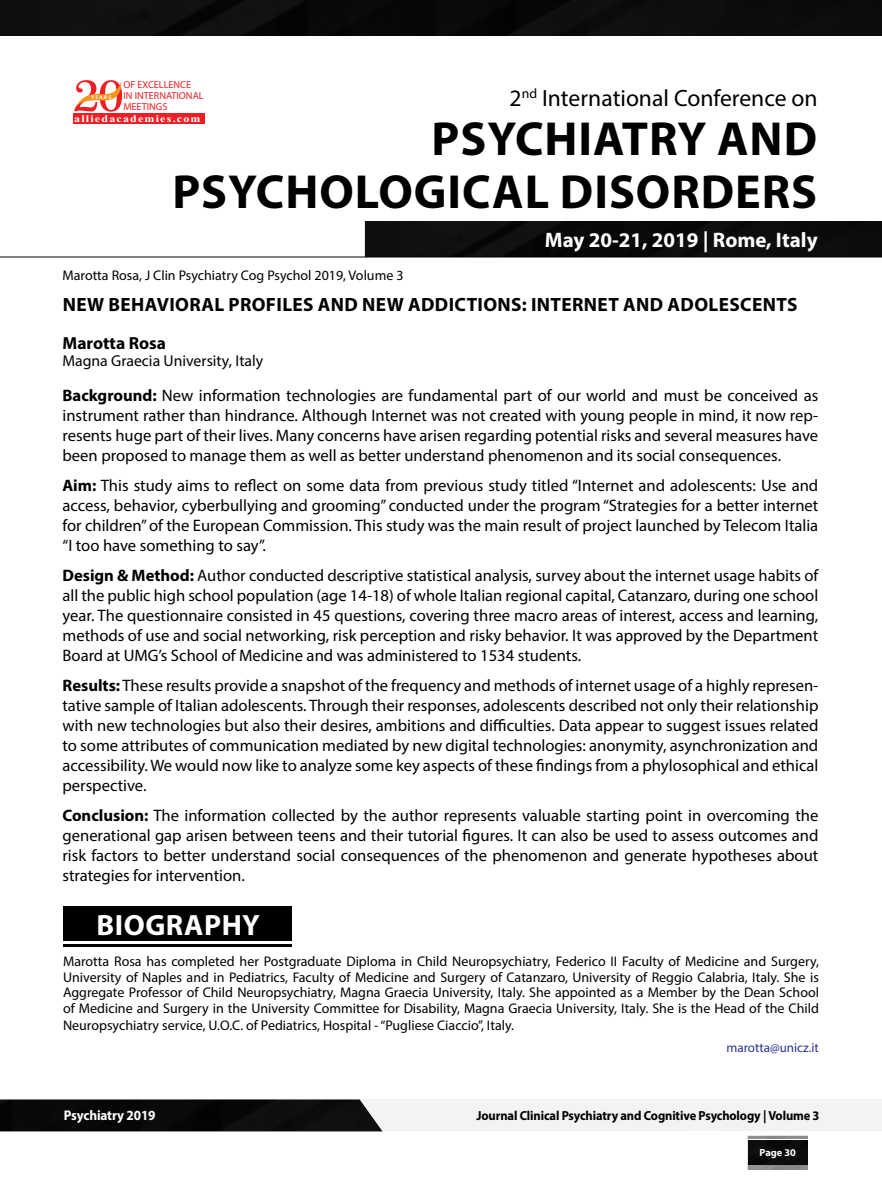
<style>
.page{position:relative;width:882px;height:1197px;background:#fff}
.page>*{position:absolute;margin:0;border:0;box-sizing:border-box;transform-origin:0 0}
.t1{font:700 47.95px/52.9px "Myriad Pro";letter-spacing:.02em;color:#000;text-align:right}
.t2{font:700 29.4px "Myriad Pro";letter-spacing:.02em;color:#fff}
.t3{font:23.62px "Myriad Pro";color:#000}
.t4{font:700 21px "Myriad Pro";color:#fff}
.t5{font:700 19.25px "Myriad Pro";letter-spacing:.02em;color:#000}
.t6{font:700 17.5px "Myriad Pro";color:#000}
.t7{font:16.62px/19.9px "Myriad Pro";color:#000;text-align:justify}
.t8{font:15.75px "Myriad Pro";color:#000}
.t9{font:14px/15.4px "Myriad Pro";color:#000;text-align:justify}
.t10{font:700 14px "Myriad Pro";letter-spacing:-.01em;color:#fff;scale:.95 1}
.t11{font:700 13.12px "Myriad Pro";letter-spacing:-.01em;color:#000;scale:.95 1}
.t12{font:13.12px "Myriad Pro";color:#2e3092}
.t13{font:700 10.33px "Myriad Pro";color:#fff}
.t14{font:10.15px/10.8px "Myriad Pro";color:#ed1f24}
.t15{font:700 10.15px "Times New Roman";letter-spacing:.1em;color:#fff;scale:1.18 1}
.t16{font:5.25px "Oregon LDO Black";letter-spacing:.24em;color:#fff;scale:1.06 1}
.s1{font-weight:700}
</style>
<div class="page">
<img style="left:748px;top:1140px;width:60px;height:24px">
<hr style="left:748px;top:1136px;width:60px;height:3px;background:#000">
<div style="left:365px;top:222px;width:517px;height:35px;background:#0c0c0c"></div>
<hr style="left:0;top:257px;width:882px;height:1px;background:#000">
<div style="left:0;top:0;width:882px;height:35px;background:#0c0c0c"></div>
<div style="left:0;top:1100px;width:382px;height:31px;background:#090909"></div>
<div style="left:73px;top:113px;width:132px;height:11px;background:#ed1f24"></div>
<svg style="left:74px;top:80px;width:49px;height:32px"></svg>
<div style="left:63px;top:906px;width:228px;height:35px;background:#000"></div>
<hr style="left:63px;top:944px;width:228px;height:3px;background:#000">
<p class="t14" style="left:123px;top:79px;width:82px">OF EXCELLENCE<br>IN INTERNATIONAL<br>MEETINGS</p>
<p class="t15" style="left:74px;top:111px;width:109px">alliedacademies.com</p>
<h3 class="t3" style="left:510px;top:83px;width:310px">2<sup>nd</sup> International Conference on</h3>
<p class="t16" style="left:91px;top:94px;width:21px">YEARS</p>
<h1 class="t1" style="left:172px;top:111px;width:646px">PSYCHIATRY AND<br>PSYCHOLOGICAL DISORDERS</h1>
<p class="t9" style="left:62px;top:267px;width:343px">Marotta Rosa, J Clin Psychiatry Cog Psychol 2019, Volume 3</p>
<p class="t4" style="left:545px;top:226px;width:274px">May 20-21, 2019 | Rome, Italy</p>
<p class="t5" style="left:63px;top:292px;width:736px">NEW BEHAVIORAL PROFILES AND NEW ADDICTIONS: INTERNET AND ADOLESCENTS</p>
<p class="t6" style="left:62px;top:331px;width:105px">Marotta Rosa</p>
<p class="t8" style="left:62px;top:351px;width:202px">Magna Graecia University, Italy</p>
<p class="t7" style="left:62px;top:385px;width:757px"><span class="s1">Background:</span> New information technologies are fundamental part of our world and must be conceived as instrument rather than hindrance. Although Internet was not created with young people in mind, it now rep&shy;resents huge part of their lives. Many concerns have arisen regarding potential risks and several measures have been proposed to manage them as well as better understand phenomenon and its social consequences.</p>
<p class="t7" style="left:62px;top:475px;width:757px"><span class="s1">Aim:</span> This study aims to reflect on some data from previous study titled “Internet and adolescents: Use and access, behavior, cyberbullying and grooming” conducted under the program “Strategies for a better internet for children” of the European Commission. This study was the main result of project launched by Telecom Italia “I too have something to say”.</p>
<p class="t7" style="left:62px;top:565px;width:757px"><span class="s1">Design &amp; Method:</span> Author conducted descriptive statistical analysis, survey about the internet usage habits of all the public high school population (age 14-18) of whole Italian regional capital, Catanzaro, during one school year. The questionnaire consisted in 45 questions, covering three macro areas of interest, access and learning, methods of use and social networking, risk perception and risky behavior. It was approved by the Department Board at UMG’s School of Medicine and was administered to 1534 students.</p>
<p class="t7" style="left:62px;top:676px;width:757px"><span class="s1">Results:</span> These results provide a snapshot of the frequency and methods of internet usage of a highly represen&shy;tative sample of Italian adolescents. Through their responses, adolescents described not only their relationship with new technologies but also their desires, ambitions and difficulties. Data appear to suggest issues related to some attributes of communication mediated by new digital technologies: anonymity, asynchronization and accessibility. We would now like to analyze some key aspects of these findings from a phylosophical and ethical perspective.</p>
<p class="t7" style="left:62px;top:806px;width:757px"><span class="s1">Conclusion:</span> The information collected by the author represents valuable starting point in overcoming the generational gap arisen between teens and their tutorial figures. It can also be used to assess outcomes and risk factors to better understand social consequences of the phenomenon and generate hypotheses about strategies for intervention.</p>
<h2 class="t2" style="left:96px;top:905px;width:165px">BIOGRAPHY</h2>
<p class="t9" style="left:63px;top:954px;width:757px">Marotta Rosa has completed her Postgraduate Diploma in Child Neuropsychiatry, Federico II Faculty of Medicine and Surgery, University of Naples and in Pediatrics, Faculty of Medicine and Surgery of Catanzaro, University of Reggio Calabria, Italy. She is Aggregate Professor of Child Neuropsychiatry, Magna Graecia University, Italy. She appointed as a Member by the Dean School of Medicine and Surgery in the University Committee for Disability, Magna Graecia University, Italy. She is the Head of the Child</p>
<p class="t9" style="left:63px;top:1017px;width:453px">Neuropsychiatry service, U.O.C. of Pediatrics, Hospital - “Pugliese Ciaccio”, Italy.</p>
<p class="t12" style="left:726px;top:1039px;width:94px">marotta@unicz.it</p>
<p class="t10" style="left:64px;top:1106px;width:98px">Psychiatry 2019</p>
<p class="t11" style="left:477px;top:1107px;width:363px">Journal Clinical Psychiatry and Cognitive Psychology | Volume 3</p>
<p class="t13" style="left:760px;top:1146px;width:38px">Page 30</p>
</div>
